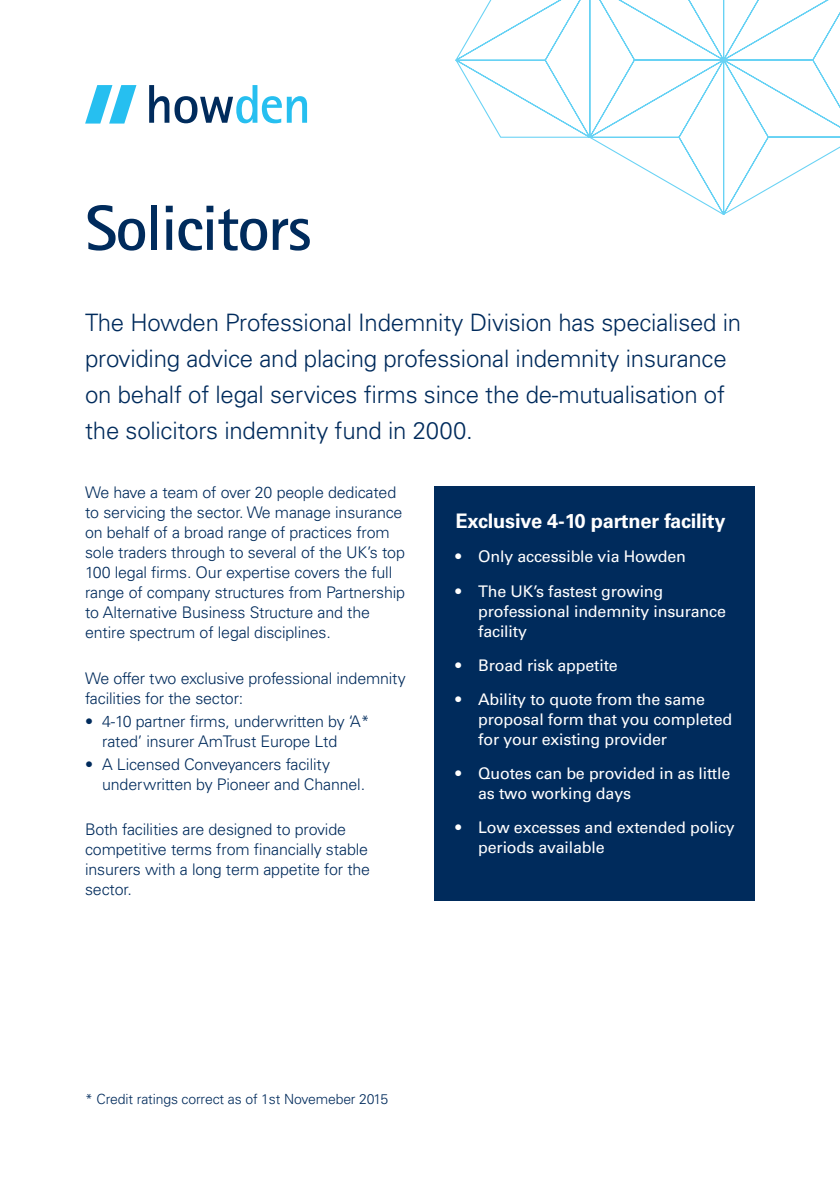
<style>
.page{position:relative;width:840px;height:1191px;background:#fff}
.page>*{position:absolute;margin:0;border:0;box-sizing:border-box;transform-origin:0 0}
.t1{font:700 64px "AT Rotis Sans Serif";letter-spacing:-.025em;color:#002b5c}
.t2{font:300 24px/36px "Univers LT Std";letter-spacing:-.01em;color:#002b5c}
.Sub_light_blue{font:700 20px "Univers LT Std";letter-spacing:-.01em;color:#fff}
.Sub_light_blue-2{font:300 16px/20px "Univers LT Std";letter-spacing:-.01em;color:#002b5c}
.t3{font:16px/20px "Univers LT Std";letter-spacing:-.01em;color:#fff}
.Sub_light_blue-3{font:300 14px "Univers LT Std";letter-spacing:-.01em;color:#002b5c}
</style>
<div class="page">
<div style="left:434px;top:486px;width:320px;height:414px;background:#002b5c"></div>
<svg style="left:455px;top:0;width:384px;height:215px"></svg>
<svg style="left:85px;top:85px;width:51px;height:39px"></svg>
<svg style="left:149px;top:85px;width:158px;height:38px"></svg>
<p class="t1" style="left:85px;top:188px;width:228px">Solicitors</p>
<p class="t2" style="left:85px;top:305px;width:657px">The Howden Professional Indemnity Division has specialised in providing advice and placing professional indemnity insurance on behalf of legal services firms since the de-mutualisation of the solicitors indemnity fund in 2000.</p>
<p class="Sub_light_blue-2" style="left:85px;top:482px;width:321px">We have a team of over 20 people dedicated to servicing the sector. We manage insurance on behalf of a broad range of practices from sole traders through to several of the UK’s top 100 legal firms. Our expertise covers the full range of company structures from Partnership to Alternative Business Structure and the entire spectrum of legal disciplines.</p>
<p class="Sub_light_blue-2" style="left:85px;top:668px;width:322px">We offer two exclusive professional indemnity facilities for the sector:</p>
<p class="Sub_light_blue-2" style="left:102px;top:711px;width:269px;text-indent:-17px">• 4-10 partner firms, underwritten by ‘A* rated’ insurer AmTrust Europe Ltd</p>
<p class="Sub_light_blue-2" style="left:102px;top:754px;width:264px;text-indent:-17px">• A Licensed Conveyancers facility underwritten by Pioneer and Channel.</p>
<p class="Sub_light_blue-2" style="left:85px;top:819px;width:286px">Both facilities are designed to provide competitive terms from financially stable insurers with a long term appetite for the sector.</p>
<p class="Sub_light_blue" style="left:455px;top:509px;width:271px">Exclusive 4-10 partner facility</p>
<p class="t3" style="left:455px;top:547px;width:232px">• Only accessible via Howden</p>
<p class="t3" style="left:478px;top:581px;width:249px;text-indent:-23px">• The UK’s fastest growing professional indemnity insurance facility</p>
<p class="t3" style="left:455px;top:655px;width:164px">• Broad risk appetite</p>
<p class="t3" style="left:478px;top:689px;width:255px;text-indent:-23px">• Ability to quote from the same proposal form that you completed for your existing provider</p>
<p class="t3" style="left:478px;top:763px;width:253px;text-indent:-23px">• Quotes can be provided in as little as two working days</p>
<p class="t3" style="left:478px;top:817px;width:258px;text-indent:-23px">• Low excesses and extended policy periods available</p>
<p class="Sub_light_blue-3" style="left:85px;top:1091px;width:304px">* Credit ratings correct as of 1st Novemeber 2015</p>
</div>
